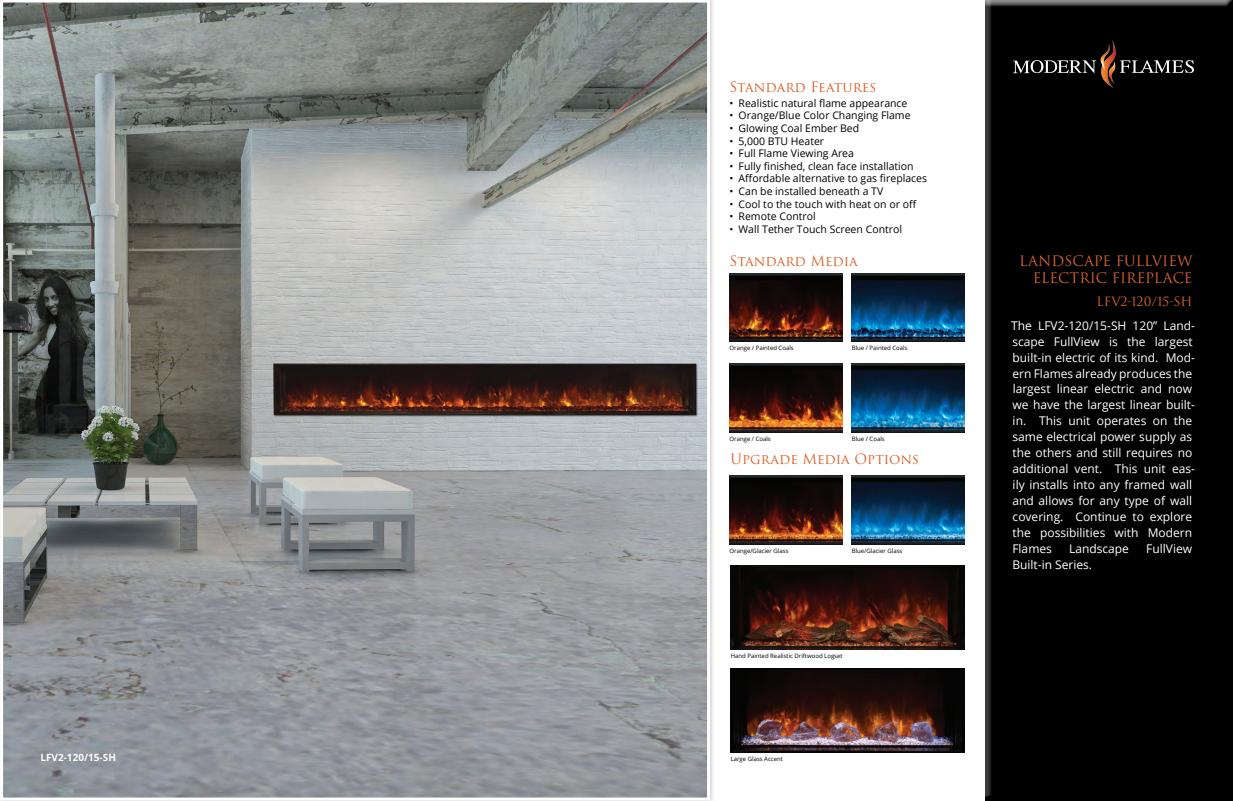
<style>
.page{position:relative;width:1233px;height:801px;background:#fff}
.page>*{position:absolute;margin:0;border:0;box-sizing:border-box;transform-origin:0 0}
.t1{font:14.1px/16.9px "Trajan Pro 3";color:#db652d;text-align:right}
.t2{font:14px "Trajan Pro 3";color:#db652d}
.t3{font:12.5px "Trajan Pro 3";color:#db662a}
.Paragraph_Style_1{font:12px/16px "Open Sans";color:#fff}
.t4{font:10.5px "Open Sans";color:#000}
.t5{font:700 10px "Open Sans";color:#fff}
.t6{font:6px "Open Sans";color:#000}
</style>
<div class="page">
<div style="left:984px;top:0;width:249px;height:801px;background:#000"></div>
<img style="left:1013px;top:41px;width:180px;height:47px">
<img style="left:4px;top:4px;width:702px;height:793px">
<div style="left:0;top:0;width:710px;height:801px;border:3px solid #fff"></div>
<img style="left:731px;top:565px;width:234px;height:84px">
<img style="left:730px;top:273px;width:113px;height:69px">
<img style="left:730px;top:363px;width:113px;height:69px">
<img style="left:730px;top:476px;width:113px;height:69px">
<img style="left:852px;top:273px;width:113px;height:69px">
<img style="left:852px;top:363px;width:113px;height:69px">
<img style="left:852px;top:476px;width:113px;height:69px">
<img style="left:731px;top:668px;width:233px;height:85px">
<p class="t5" style="left:40px;top:750px;width:77px">LFV2-120/15-SH</p>
<p class="t2" style="left:730px;top:78px;width:148px">Standard Features</p>
<p class="t4" style="left:730px;top:96px;width:179px">• Realistic natural flame appearance</p>
<p class="t4" style="left:730px;top:108px;width:183px">• Orange/Blue Color Changing Flame</p>
<p class="t4" style="left:730px;top:121px;width:131px">• Glowing Coal Ember Bed</p>
<p class="t4" style="left:730px;top:134px;width:96px">• 5,000 BTU Heater</p>
<p class="t4" style="left:730px;top:146px;width:126px">• Full Flame Viewing Area</p>
<p class="t4" style="left:730px;top:159px;width:186px">• Fully finished, clean face installation</p>
<p class="t4" style="left:730px;top:171px;width:199px">• Affordable alternative to gas fireplaces</p>
<p class="t4" style="left:730px;top:184px;width:155px">• Can be installed beneath a TV</p>
<p class="t4" style="left:730px;top:197px;width:189px">• Cool to the touch with heat on or off</p>
<p class="t4" style="left:730px;top:209px;width:88px">• Remote Control</p>
<p class="t4" style="left:730px;top:222px;width:174px">• Wall Tether Touch Screen Control</p>
<p class="t2" style="left:730px;top:251px;width:130px">Standard Media</p>
<p class="t6" style="left:730px;top:344px;width:66px">Orange / Painted Coals</p>
<p class="t6" style="left:730px;top:435px;width:43px">Orange / Coals</p>
<p class="t6" style="left:852px;top:344px;width:57px">Blue / Painted Coals</p>
<p class="t6" style="left:852px;top:435px;width:34px">Blue / Coals</p>
<p class="t2" style="left:731px;top:450px;width:190px">Upgrade Media Options</p>
<p class="t6" style="left:730px;top:547px;width:60px">Orange/Glacier Glass</p>
<p class="t6" style="left:852px;top:547px;width:52px">Blue/Glacier Glass</p>
<p class="t6" style="left:731px;top:651px;width:113px">Hand Painted Realistic Driftwood Logset</p>
<p class="t6" style="left:731px;top:755px;width:54px">Large Glass Accent</p>
<p class="t1" style="left:1019px;top:253px;width:175px">LANDSCAPE FULLVIEW<br>ELECTRIC FIREPLACE</p>
<p class="t3" style="left:1096px;top:293px;width:97px">LFV2-120/15-SH</p>
<p class="Paragraph_Style_1" style="left:1011px;top:317px;width:185px">The LFV2-120/15-SH 120” Land&shy;scape FullView is the largest built-in electric of its kind. Mod&shy;ern Flames already produces the largest linear electric and now we have the largest linear built&shy;in. This unit operates on the same electrical power supply as the others and still requires no additional vent. This unit eas&shy;ily installs into any framed wall and allows for any type of wall covering. Continue to explore the possibilities with Modern<br>Flames</p>
<p class="Paragraph_Style_1" style="left:1069px;top:541px;width:61px">Landscape</p>
<p class="Paragraph_Style_1" style="left:1146px;top:541px;width:47px">FullView</p>
<p class="Paragraph_Style_1" style="left:1012px;top:557px;width:81px">Built-in Series.</p>
</div>
